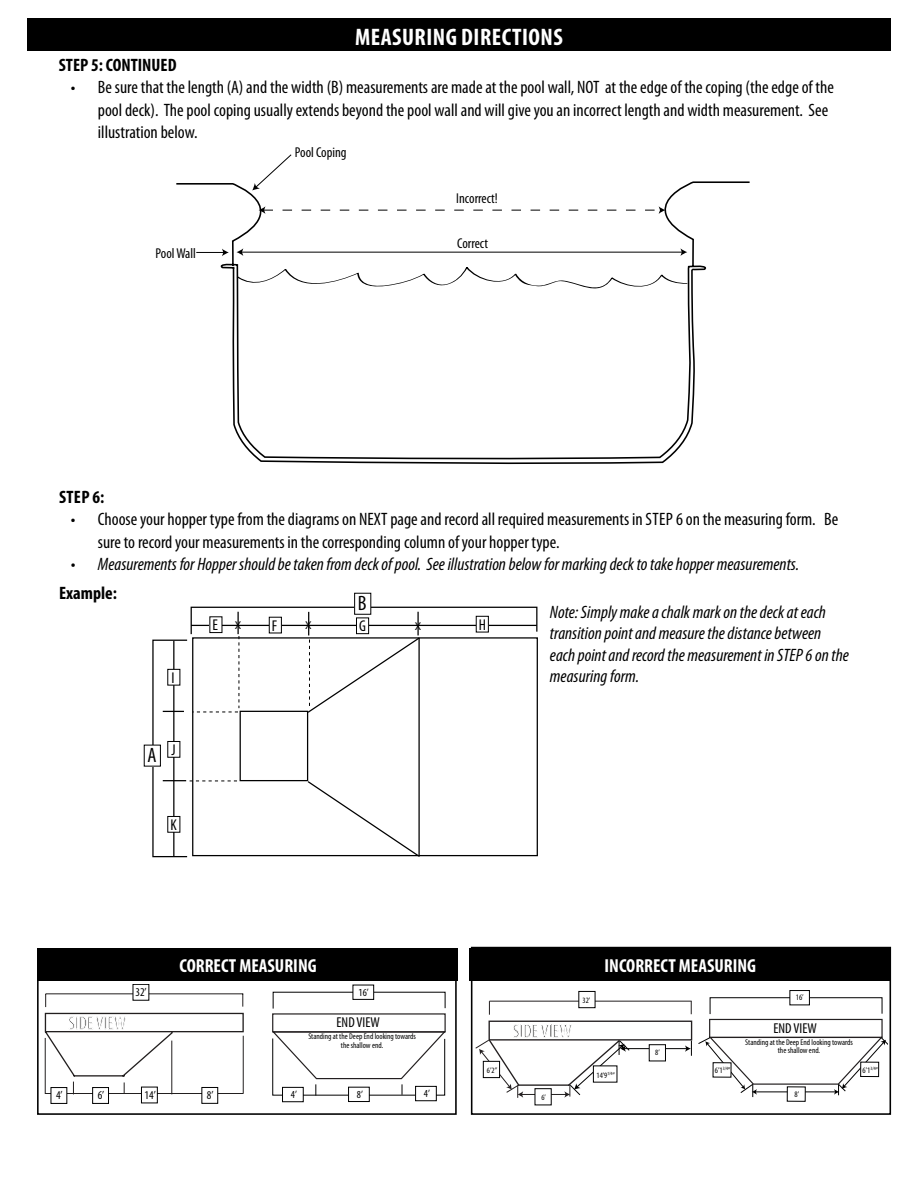
<style>
.page{position:relative;width:918px;height:1188px;background:#fff}
.page>*{position:absolute;margin:0;border:0;box-sizing:border-box;transform-origin:0 0}
.t1{font:700 condensed 24px "Myriad Pro";letter-spacing:.02em;color:#fff}
.t2{font:condensed 20.85px "Myriad Pro";color:#000}
.t3{font:700 condensed 18.9px "Myriad Pro";color:#fff}
.t4{font:condensed 18px/22.5px "Myriad Pro";color:#000}
.t5{font:italic condensed 18px/21.6px "Myriad Pro";color:#000}
.t6{font:700 condensed 18px "Myriad Pro";color:#000}
.t7{font:condensed 15.6px "Myriad Pro";color:#000}
.t8{font:condensed 14.4px "Myriad Pro";color:#000}
.t9{font:condensed 14.25px "Myriad Pro";color:#000}
.t10{font:condensed 11.85px "Myriad Pro";color:#000}
.t11{font:11.4px "Myriad Pro";color:#000}
.t12{font:condensed 10.8px "Myriad Pro";color:#000}
.t13{font:condensed 8.4px/8.4px "Myriad Pro";color:#000;text-align:center}
.t14{font:condensed 8.1px "Myriad Pro";color:#000}
.s1{font-stretch:normal;font-size:11.4px}
</style>
<div class="page">
<svg style="left:176px;top:181px;width:574px;height:283px"></svg>
<svg style="left:252px;top:154px;width:40px;height:36px"></svg>
<svg style="left:259px;top:206px;width:406px;height:8px"></svg>
<hr style="left:241px;top:252px;width:441px;height:1px;background:#000">
<svg style="left:680px;top:248px;width:7px;height:8px"></svg>
<svg style="left:237px;top:248px;width:6px;height:8px"></svg>
<svg style="left:196px;top:249px;width:33px;height:7px"></svg>
<svg style="left:237px;top:267px;width:451px;height:30px"></svg>
<svg style="left:306px;top:780px;width:112px;height:77px"></svg>
<hr style="left:418px;top:638px;width:2px;height:219px;background:#000">
<div style="left:354px;top:593px;width:17px;height:22px;border:1px solid #000"></div>
<div style="left:144px;top:745px;width:17px;height:21px;border:1px solid #000"></div>
<hr style="left:173px;top:641px;width:1px;height:215px;background:#000">
<svg style="left:163px;top:711px;width:21px;height:1px"></svg>
<div style="left:168px;top:816px;width:12px;height:16px;background:#fff"></div>
<div style="left:167px;top:816px;width:13px;height:17px;border:1px solid #000"></div>
<div style="left:168px;top:741px;width:12px;height:16px;background:#fff"></div>
<div style="left:167px;top:741px;width:13px;height:17px;border:1px solid #000"></div>
<div style="left:167px;top:669px;width:13px;height:16px;background:#fff"></div>
<svg style="left:163px;top:780px;width:74px;height:2px"></svg>
<svg style="left:190px;top:606px;width:348px;height:108px"></svg>
<div style="left:240px;top:711px;width:68px;height:70px;border:1px solid #000"></div>
<div style="left:192px;top:637px;width:346px;height:219px;border:1px solid #000"></div>
<div style="left:27px;top:18px;width:864px;height:33px;background:#000"></div>
<svg style="left:45px;top:994px;width:199px;height:100px"></svg>
<div style="left:133px;top:984px;width:16px;height:17px;background:#fff"></div>
<div style="left:51px;top:1088px;width:16px;height:15px;background:#fff"></div>
<div style="left:51px;top:1087px;width:16px;height:17px;border:1px solid #000"></div>
<div style="left:93px;top:1088px;width:16px;height:15px;background:#fff"></div>
<div style="left:92px;top:1087px;width:17px;height:17px;border:1px solid #000"></div>
<div style="left:141px;top:1087px;width:16px;height:16px;background:#fff"></div>
<div style="left:141px;top:1087px;width:17px;height:16px;border:1px solid #000"></div>
<div style="left:202px;top:1087px;width:16px;height:16px;background:#fff"></div>
<div style="left:202px;top:1087px;width:16px;height:17px;border:1px solid #000"></div>
<div style="left:353px;top:985px;width:21px;height:15px;border:1px solid #000"></div>
<svg style="left:272px;top:1031px;width:174px;height:65px"></svg>
<div style="left:283px;top:1087px;width:20px;height:15px;background:#fff"></div>
<div style="left:282px;top:1087px;width:22px;height:15px;border:1px solid #000"></div>
<div style="left:349px;top:1087px;width:20px;height:15px;background:#fff"></div>
<div style="left:348px;top:1087px;width:22px;height:15px;border:1px solid #000"></div>
<div style="left:416px;top:1086px;width:20px;height:15px;background:#fff"></div>
<div style="left:415px;top:1086px;width:22px;height:15px;border:1px solid #000"></div>
<div style="left:489px;top:1021px;width:203px;height:20px;border:1px solid #231f20"></div>
<svg style="left:489px;top:1002px;width:1px;height:13px"></svg>
<hr style="left:489px;top:1001px;width:203px;height:1px;background:#231f20">
<svg style="left:691px;top:1001px;width:1px;height:13px"></svg>
<div style="left:578px;top:991px;width:17px;height:17px;background:#fff;border:1px solid #000"></div>
<hr style="left:624px;top:1048px;width:63px;height:1px;background:#000">
<svg style="left:685px;top:1041px;width:7px;height:15px"></svg>
<svg style="left:475px;top:1023px;width:155px;height:75px"></svg>
<div style="left:649px;top:1045px;width:16px;height:16px;background:#fff"></div>
<div style="left:649px;top:1044px;width:17px;height:17px;border:1px solid #000"></div>
<div style="left:709px;top:1019px;width:174px;height:19px;border:1px solid #231f20"></div>
<div style="left:710px;top:997px;width:172px;height:17px;border:1px solid #000"></div>
<div style="left:790px;top:991px;width:19px;height:14px;background:#fff"></div>
<div style="left:790px;top:990px;width:20px;height:15px;border:1px solid #000"></div>
<div style="left:787px;top:1087px;width:19px;height:15px;border:1px solid #000"></div>
<svg style="left:698px;top:1036px;width:189px;height:61px"></svg>
<div style="left:861px;top:1062px;width:18px;height:15px;background:#fff"></div>
<div style="left:860px;top:1062px;width:19px;height:15px;border:1px solid #000"></div>
<div style="left:37px;top:949px;width:421px;height:32px;background:#000"></div>
<div style="left:469px;top:949px;width:421px;height:32px;background:#000"></div>
<div style="left:37px;top:948px;width:420px;height:167px;border:2px solid #000"></div>
<div style="left:471px;top:947px;width:420px;height:168px;border:2px solid #000"></div>
<p class="t1" style="left:355px;top:22px;width:209px">MEASURING DIRECTIONS</p>
<p class="t6" style="left:59px;top:54px;width:119px">STEP 5: CONTINUED</p>
<p class="t4" style="left:98px;top:76px;width:738px;text-indent:-27px">• Be sure that the length (A) and the width (B) measurements are made at the pool wall, NOT at the edge of the coping (the edge of the pool deck). The pool coping usually extends beyond the pool wall and will give you an incorrect length and width measurement. See illustration below.</p>
<p class="t9" style="left:295px;top:143px;width:53px">Pool Coping</p>
<p class="t9" style="left:456px;top:190px;width:43px">Incorrect!</p>
<p class="t9" style="left:457px;top:235px;width:32px">Correct</p>
<p class="t9" style="left:156px;top:245px;width:42px">Pool Wall</p>
<p class="t6" style="left:59px;top:486px;width:47px">STEP 6:</p>
<p class="t4" style="left:98px;top:508px;width:742px;text-indent:-27px">• Choose your hopper type from the diagrams on NEXT page and record all required measurements in STEP 6 on the measuring form. Be sure to record your measurements in the corresponding column of your hopper type.</p>
<p class="t5" style="left:71px;top:553px;width:730px">• Measurements for Hopper should be taken from deck of pool. See illustration below for marking deck to take hopper measurements.</p>
<p class="t6" style="left:59px;top:582px;width:59px">Example:</p>
<p class="t7" style="left:172px;top:668px;width:5px">I</p>
<p class="t2" style="left:147px;top:743px;width:11px">A</p>
<p class="t7" style="left:172px;top:740px;width:6px">J</p>
<p class="t7" style="left:170px;top:815px;width:8px">K</p>
<p class="t2" style="left:358px;top:591px;width:10px">B</p>
<p class="t7" style="left:212px;top:616px;width:30px">E <span class="s1">X</span></p>
<p class="t7" style="left:272px;top:616px;width:7px">F</p>
<p class="t11" style="left:305px;top:618px;width:8px">X</p>
<p class="t7" style="left:359px;top:617px;width:8px">G</p>
<p class="t11" style="left:415px;top:619px;width:8px">X</p>
<p class="t7" style="left:479px;top:615px;width:9px">H</p>
<p class="t5" style="left:550px;top:601px;width:300px">Note: Simply make a chalk mark on the deck at each transition point and measure the distance between each point and record the measurement in STEP 6 on the measuring form.</p>
<p class="t10" style="left:135px;top:985px;width:13px">32’</p>
<p class="t3" style="left:180px;top:954px;width:139px">CORRECT MEASURING</p>
<p class="t3" style="left:605px;top:954px;width:153px">INCORRECT MEASURING</p>
<p class="t12" style="left:359px;top:986px;width:12px">16’</p>
<p class="t8" style="left:337px;top:1014px;width:45px">END VIEW</p>
<p class="t13" style="left:308px;top:1032px;width:109px">Standing at the Deep End looking towards the shallow end.</p>
<p class="t14" style="left:487px;top:1066px;width:12px">6’2”</p>
<p class="t14" style="left:583px;top:996px;width:9px">32’</p>
<p class="t14" style="left:597px;top:1070px;width:20px">14’9<sup>1/4</sup>”</p>
<p class="t14" style="left:655px;top:1048px;width:6px">8’</p>
<p class="t13" style="left:715px;top:1066px;width:17px">6’1<sup>3/4</sup>”</p>
<p class="t13" style="left:796px;top:993px;width:9px">16’</p>
<p class="t8" style="left:774px;top:1019px;width:45px">END VIEW</p>
<p class="t13" style="left:745px;top:1038px;width:109px">Standing at the Deep End looking towards the shallow end.</p>
<p class="t10" style="left:56px;top:1088px;width:8px">4’</p>
<p class="t10" style="left:98px;top:1088px;width:8px">6’</p>
<p class="t10" style="left:145px;top:1088px;width:13px">14’</p>
<p class="t10" style="left:207px;top:1088px;width:8px">8’</p>
<p class="t12" style="left:291px;top:1088px;width:8px">4’</p>
<p class="t12" style="left:357px;top:1088px;width:8px">8’</p>
<p class="t12" style="left:424px;top:1087px;width:8px">4’</p>
<p class="t14" style="left:542px;top:1092px;width:6px">6’</p>
<p class="t13" style="left:795px;top:1090px;width:6px">8’</p>
<p class="t13" style="left:863px;top:1065px;width:17px">6’1<sup>3/4</sup>”</p>
</div>
